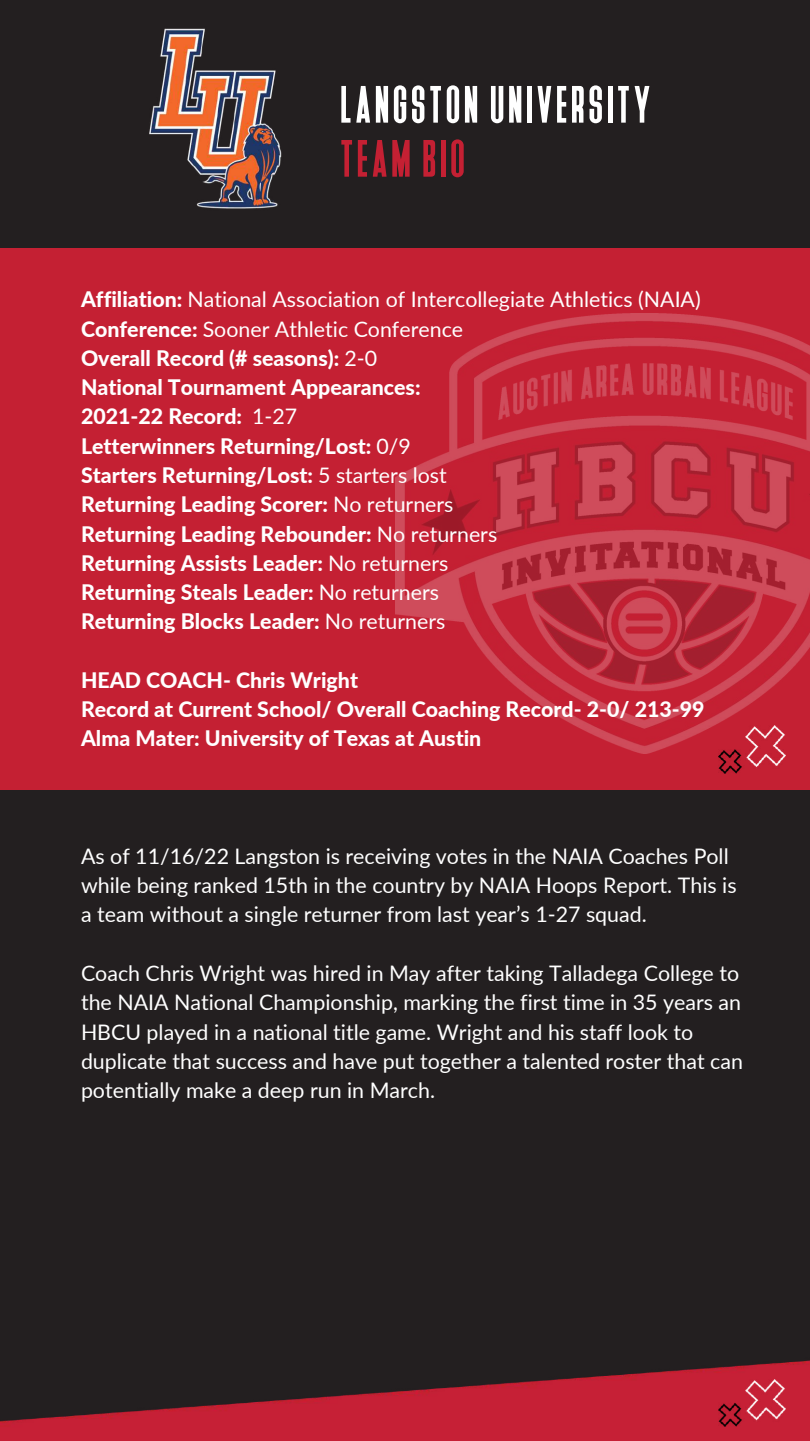
<style>
.page{position:relative;width:810px;height:1441px;background:#fff}
.page>*{position:absolute;margin:0;border:0;box-sizing:border-box;transform-origin:0 0}
.t1{font:56px "Deutschlander";letter-spacing:.08em;color:#fff}
.t2{font:56px "Deutschlander";letter-spacing:.08em;color:#c42033}
.t3{font:800 21.4px/29.2px "Lato";color:#fff}
.t4{font:21.4px/29.2px "Lato";color:#fff}
.s1{font-weight:400}
</style>
<div class="page">
<div style="left:0;top:0;width:810px;height:1440px;background:#231f20"></div>
<div style="left:0;top:248px;width:810px;height:541px;background:#c42033"></div>
<img style="left:718px;top:753px;width:68px;height:19px">
<img style="left:396px;top:314px;width:414px;height:439px">
<img style="left:149px;top:28px;width:133px;height:181px">
<img style="left:0;top:1360px;width:810px;height:80px">
<img style="left:718px;top:1378px;width:68px;height:47px">
<h1 class="t1" style="left:341px;top:76px;width:311px">LANGSTON UNIVERSITY</h1>
<h1 class="t2" style="left:341px;top:130px;width:125px">TEAM BIO</h1>
<p class="t3" style="left:81px;top:284px;width:621px">Affiliation: <span class="s1">National Association of Intercollegiate Athletics (NAIA)<br></span>Conference: <span class="s1">Sooner Athletic Conference<br></span>Overall Record (# seasons): <span class="s1">2-0<br></span>National Tournament Appearances:<br>2021-22 Record: <span class="s1">1-27<br></span>Letterwinners Returning/Lost: <span class="s1">0/9<br></span>Starters Returning/Lost: <span class="s1">5 starters lost<br></span>Returning Leading Scorer: <span class="s1">No returners<br></span>Returning Leading Rebounder: <span class="s1">No returners<br></span>Returning Assists Leader: <span class="s1">No returners<br></span>Returning Steals Leader: <span class="s1">No returners<br></span>Returning Blocks Leader: <span class="s1">No returners</span></p>
<p class="t3" style="left:81px;top:665px;width:625px">HEAD COACH- Chris Wright<br>Record at Current School/ Overall Coaching Record- 2-0/ 213-99<br>Alma Mater: University of Texas at Austin</p>
<p class="t4" style="left:81px;top:840px;width:657px">As of 11/16/22 Langston is receiving votes in the NAIA Coaches Poll while being ranked 15th in the country by NAIA Hoops Report. This is a team without a single returner from last year’s 1-27 squad.</p>
<p class="t4" style="left:81px;top:957px;width:664px">Coach Chris Wright was hired in May after taking Talladega College to the NAIA National Championship, marking the first time in 35 years an HBCU played in a national title game. Wright and his staff look to duplicate that success and have put together a talented roster that can potentially make a deep run in March.</p>
</div>
